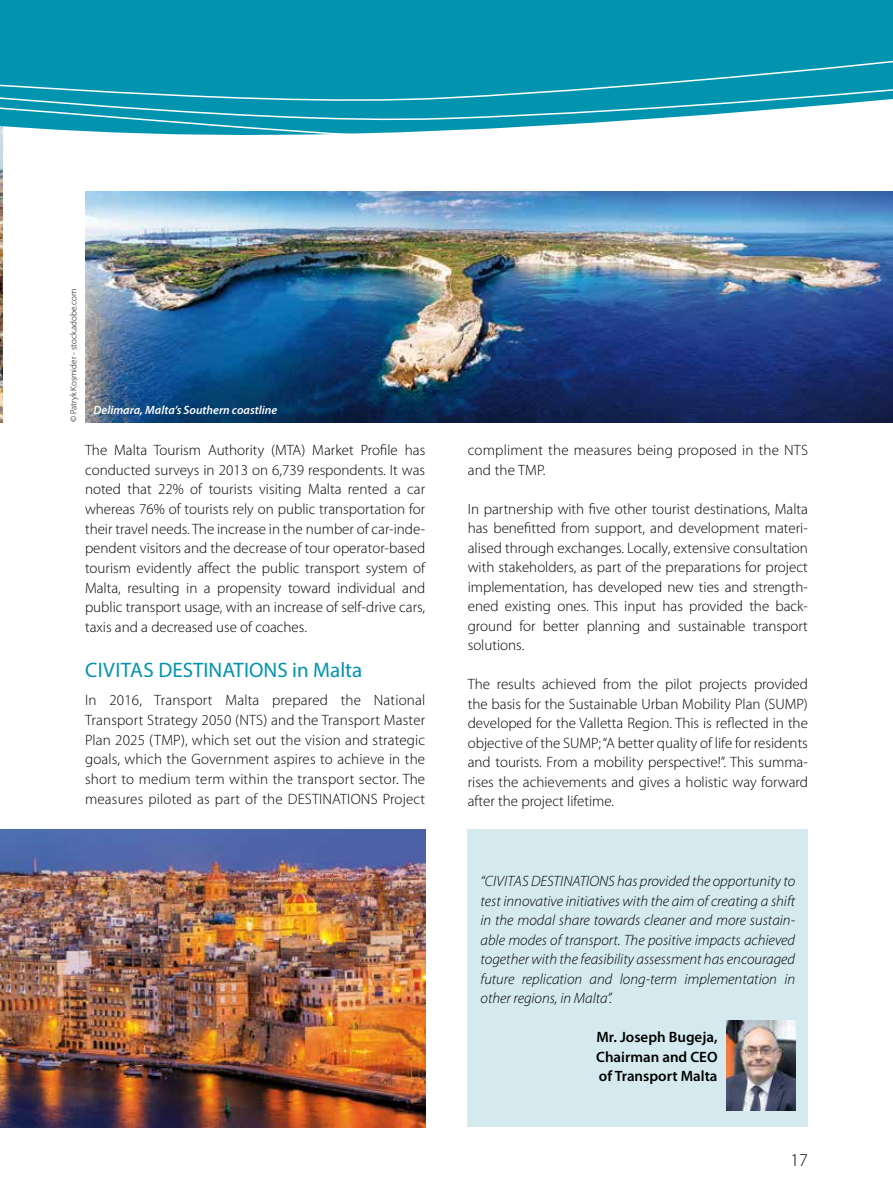
<style>
.page{position:relative;width:893px;height:1191px;background:#fff}
.page>*{position:absolute;margin:0;border:0;box-sizing:border-box;transform-origin:0 0}
.t1{font:21px "Myriad Pro";color:#0094ae}
.t2{font:300 18px "Myriad Pro";color:#000}
.t3{font:300 15px/19.6px "Myriad Pro";color:#000;text-align:justify}
.t4{font:italic 300 15px/19.5px "Myriad Pro";color:#000;text-align:justify}
.t5{font:600 15px/19.5px "Myriad Pro";color:#000;text-align:justify}
.t6{font:italic 600 12px "Myriad Pro";color:#fff}
.t7{font:300 9px "Myriad Pro";color:#000}
</style>
<div class="page">
<img style="left:0;top:829px;width:425px;height:298px">
<img style="left:0;top:171px;width:2px;height:251px">
<div style="left:468px;top:829px;width:340px;height:298px;background:#d4eaee"></div>
<img style="left:726px;top:1020px;width:69px;height:90px">
<img style="left:85px;top:191px;width:808px;height:231px">
<svg style="left:0;top:0;width:893px;height:171px;background:#1ea0b7"></svg>
<svg style="left:0;top:59px;width:893px;height:104px"></svg>
<svg style="left:0;top:75px;width:893px;height:84px"></svg>
<p class="t7" style="left:69px;top:422px;width:135px;rotate:-90deg">© Patryk Kosmider - stock.adobe.com</p>
<p class="t6" style="left:94px;top:403px;width:185px">Delimara, Malta’s Southern coastline</p>
<p class="t3" style="left:85px;top:440px;width:342px">The Malta Tourism Authority (MTA) Market Profile has conducted surveys in 2013 on 6,739 respondents. It was noted that 22% of tourists visiting Malta rented a car whereas 76% of tourists rely on public transportation for their travel needs. The increase in the number of car-inde&shy;pendent visitors and the decrease of tour operator-based tourism evidently affect the public transport system of Malta, resulting in a propensity toward individual and public transport usage, with an increase of self-drive cars, taxis and a decreased use of coaches.</p>
<h1 class="t1" style="left:85px;top:657px;width:279px">CIVITAS DESTINATIONS in Malta</h1>
<p class="t3" style="left:85px;top:690px;width:342px">In 2016, Transport Malta prepared the National Transport Strategy 2050 (NTS) and the Transport Master Plan 2025 (TMP), which set out the vision and strategic goals, which the Government aspires to achieve in the short to medium term within the transport sector. The measures piloted as part of the DESTINATIONS Project</p>
<p class="t3" style="left:468px;top:440px;width:342px">compliment the measures being proposed in the NTS and the TMP.</p>
<p class="t3" style="left:468px;top:499px;width:342px">In partnership with five other tourist destinations, Malta has benefitted from support, and development materi&shy;alised through exchanges. Locally, extensive consultation with stakeholders, as part of the preparations for project implementation, has developed new ties and strength&shy;ened existing ones. This input has provided the back&shy;ground for better planning and sustainable transport solutions.</p>
<p class="t3" style="left:468px;top:674px;width:342px">The results achieved from the pilot projects provided the basis for the Sustainable Urban Mobility Plan (SUMP) developed for the Valletta Region. This is reflected in the objective of the SUMP; “A better quality of life for residents and tourists. From a mobility perspective!”. This summa&shy;rises the achievements and gives a holistic way forward after the project lifetime.</p>
<p class="t4" style="left:480px;top:872px;width:316px">“CIVITAS DESTINATIONS has provided the opportunity to test innovative initiatives with the aim of creating a shift in the modal share towards cleaner and more sustain&shy;able modes of transport. The positive impacts achieved together with the feasibility assessment has encouraged future replication and long-term implementation in other regions, in Malta”.</p>
<p class="t5" style="left:596px;top:1028px;width:123px">Mr. Joseph Bugeja, Chairman and CEO of Transport Malta</p>
<p class="t2" style="left:790px;top:1150px;width:19px">17</p>
</div>
